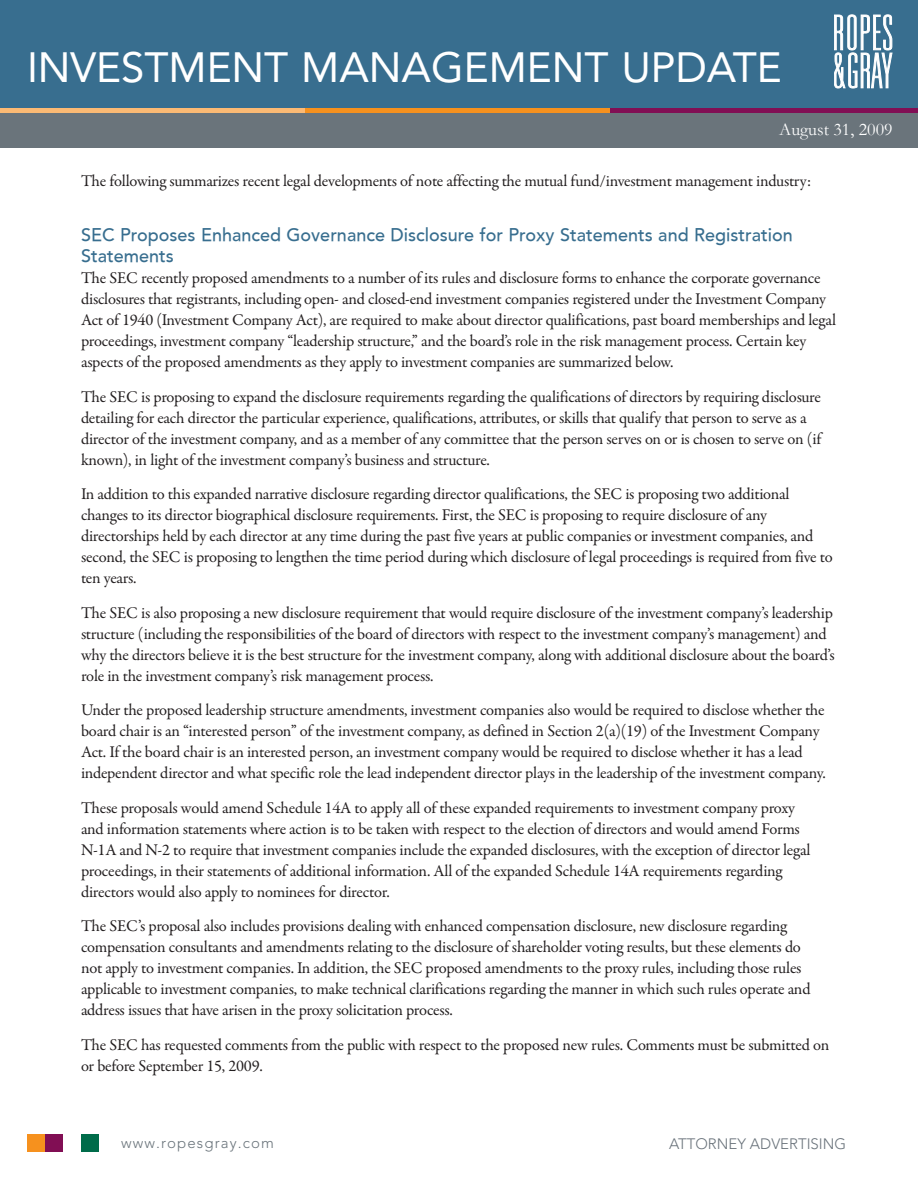
<style>
.page{position:relative;width:918px;height:1188px;background:#fff}
.page>*{position:absolute;margin:0;border:0;box-sizing:border-box;transform-origin:0 0}
.CLIENT_ALERT_TITLE{font:42px "Avenir";color:#fff}
.Subhead{font:500 18px/21px "Avenir";color:#386e8f}
.t1{font:18px "Garamond";color:#fff}
.Body{font:16.5px/21px "Garamond Premr Pro";letter-spacing:-.02em;color:#231f20}
.t2{font:300 15px "Avenir";color:#6a737b}
.t3{font:300 15px "Avenir";letter-spacing:.075em;color:#6a747b}
</style>
<div class="page">
<div style="left:0;top:0;width:918px;height:108px;background:#386e8f"></div>
<div style="left:0;top:108px;width:918px;height:39px;background:#6a747b"></div>
<hr style="left:0;top:108px;width:306px;height:4px;background:#fcba74">
<hr style="left:306px;top:108px;width:305px;height:4px;background:#f6911e">
<hr style="left:611px;top:108px;width:307px;height:4px;background:#810e54">
<svg style="left:834px;top:15px;width:58px;height:73px"></svg>
<div style="left:27px;top:1134px;width:18px;height:18px;background:#f6911e"></div>
<div style="left:45px;top:1134px;width:18px;height:18px;background:#810e54"></div>
<div style="left:81px;top:1134px;width:18px;height:18px;background:#006c4a"></div>
<p class="CLIENT_ALERT_TITLE" style="left:27px;top:44px;width:756px">INVESTMENT MANAGEMENT UPDATE</p>
<p class="t1" style="left:779px;top:118px;width:115px">August 31, 2009</p>
<p class="Body" style="left:81px;top:171px;width:732px">The following summarizes recent legal developments of note affecting the mutual fund/investment management industry:</p>
<p class="Subhead" style="left:81px;top:225px;width:713px">SEC Proposes Enhanced Governance Disclosure for Proxy Statements and Registration<br>Statements</p>
<p class="Body" style="left:81px;top:268px;width:757px">The SEC recently proposed amendments to a number of its rules and disclosure forms to enhance the corporate governance disclosures that registrants, including open- and closed-end investment companies registered under the Investment Company Act of 1940 (Investment Company Act), are required to make about director qualifications, past board memberships and legal proceedings, investment company “leadership structure,” and the board’s role in the risk management process. Certain key aspects of the proposed amendments as they apply to investment companies are summarized below.</p>
<p class="Body" style="left:81px;top:386px;width:742px">The SEC is proposing to expand the disclosure requirements regarding the qualifications of directors by requiring disclosure detailing for each director the particular experience, qualifications, attributes, or skills that qualify that person to serve as a director of the investment company, and as a member of any committee that the person serves on or is chosen to serve on (if known), in light of the investment company’s business and structure.</p>
<p class="Body" style="left:81px;top:484px;width:753px">In addition to this expanded narrative disclosure regarding director qualifications, the SEC is proposing two additional changes to its director biographical disclosure requirements. First, the SEC is proposing to require disclosure of any directorships held by each director at any time during the past five years at public companies or investment companies, and second, the SEC is proposing to lengthen the time period during which disclosure of legal proceedings is required from five to ten years.</p>
<p class="Body" style="left:81px;top:602px;width:755px">The SEC is also proposing a new disclosure requirement that would require disclosure of the investment company’s leadership structure (including the responsibilities of the board of directors with respect to the investment company’s management) and why the directors believe it is the best structure for the investment company, along with additional disclosure about the board’s role in the investment company’s risk management process.</p>
<p class="Body" style="left:81px;top:700px;width:746px">Under the proposed leadership structure amendments, investment companies also would be required to disclose whether the board chair is an “interested person” of the investment company, as defined in Section 2(a)(19) of the Investment Company Act. If the board chair is an interested person, an investment company would be required to disclose whether it has a lead independent director and what specific role the lead independent director plays in the leadership of the investment company.</p>
<p class="Body" style="left:81px;top:797px;width:731px">These proposals would amend Schedule 14A to apply all of these expanded requirements to investment company proxy and information statements where action is to be taken with respect to the election of directors and would amend Forms N-1A and N-2 to require that investment companies include the expanded disclosures, with the exception of director legal proceedings, in their statements of additional information. All of the expanded Schedule 14A requirements regarding directors would also apply to nominees for director.</p>
<p class="Body" style="left:81px;top:916px;width:731px">The SEC’s proposal also includes provisions dealing with enhanced compensation disclosure, new disclosure regarding compensation consultants and amendments relating to the disclosure of shareholder voting results, but these elements do not apply to investment companies. In addition, the SEC proposed amendments to the proxy rules, including those rules applicable to investment companies, to make technical clarifications regarding the manner in which such rules operate and address issues that have arisen in the proxy solicitation process.</p>
<p class="Body" style="left:81px;top:1034px;width:750px">The SEC has requested comments from the public with respect to the proposed new rules. Comments must be submitted on or before September 15, 2009.</p>
<p class="t3" style="left:121px;top:1134px;width:155px">www.ropesgray.com</p>
<p class="t2" style="left:669px;top:1135px;width:179px">ATTORNEY ADVERTISING</p>
</div>
